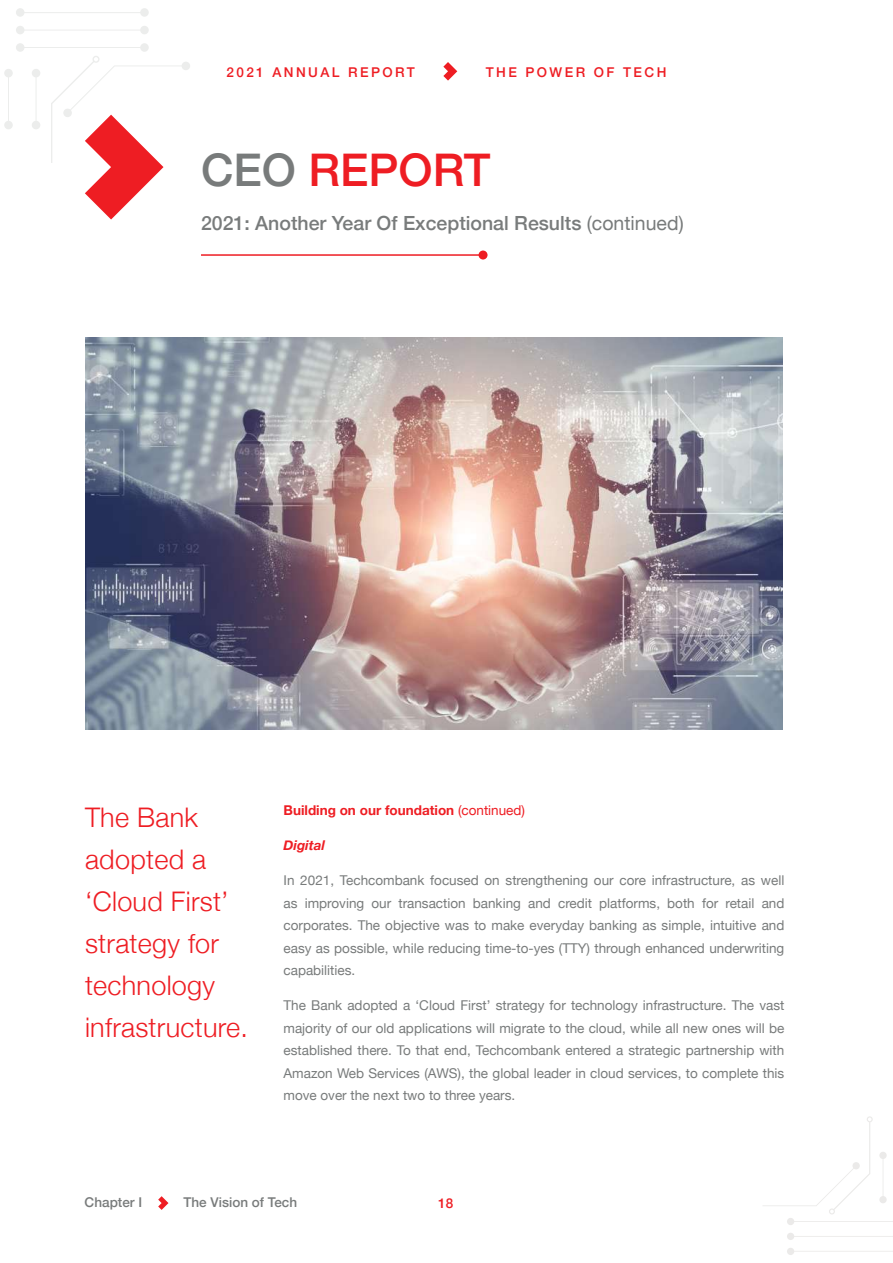
<style>
.page{position:relative;width:893px;height:1263px;background:#fff}
.page>*{position:absolute;margin:0;border:0;box-sizing:border-box;transform-origin:0 0}
.t1{font:500 45px "Helvetica Neue";color:#ee1d23}
.t2{font:300 27px/42px "Helvetica Neue";letter-spacing:.01em;color:#ee1d23}
.t3{font:500 19.5px "Helvetica Neue";color:#787b7b}
.t4{font:13.5px/22.5px "Helvetica Neue";color:#787b7b;text-align:justify}
.t5{font:700 13.5px "Helvetica Neue";color:#ee1d23}
.t6{font:500 13.5px "Helvetica Neue";letter-spacing:.18em;color:#ee1d23}
.t7{font:500 13.5px "Helvetica Neue";color:#787b7b}
.t8{font:italic 700 13.5px "Helvetica Neue";color:#ee1d23}
.s1{color:#787b7b}
.s2{font-weight:400}
</style>
<div class="page">
<svg style="left:443px;top:62px;width:14px;height:19px"></svg>
<svg style="left:16px;top:8px;width:133px;height:9px"></svg>
<svg style="left:16px;top:26px;width:133px;height:8px"></svg>
<svg style="left:787px;top:1248px;width:106px;height:7px"></svg>
<svg style="left:787px;top:1233px;width:106px;height:7px"></svg>
<svg style="left:763px;top:1116px;width:130px;height:109px"></svg>
<svg style="left:158px;top:1196px;width:10px;height:14px"></svg>
<img style="left:85px;top:338px;width:698px;height:391px">
<hr style="left:201px;top:254px;width:282px;height:2px;background:#ee1d23">
<svg style="left:478px;top:250px;width:10px;height:10px"></svg>
<svg style="left:4px;top:43px;width:186px;height:177px"></svg>
<p class="t6" style="left:226px;top:64px;width:190px">2021 ANNUAL REPORT</p>
<p class="t6" style="left:486px;top:64px;width:182px">THE POWER OF TECH</p>
<h1 class="t1" style="left:201px;top:142px;width:291px"><span class="s1">CEO</span> REPORT</h1>
<h3 class="t3" style="left:201px;top:211px;width:484px">2021: Another Year Of Exceptional Results <span class="s2">(continued)</span></h3>
<h2 class="t2" style="left:85px;top:796px;width:164px">The Bank adopted a ‘Cloud First’ strategy for technology infrastructure.</h2>
<p class="t5" style="left:284px;top:801px;width:243px">Building on our foundation <span class="s2">(continued)</span></p>
<p class="t8" style="left:284px;top:836px;width:43px">Digital</p>
<p class="t4" style="left:284px;top:869px;width:502px">In 2021, Techcombank focused on strengthening our core infrastructure, as well as improving our transaction banking and credit platforms, both for retail and corporates. The objective was to make everyday banking as simple, intuitive and easy as possible, while reducing time-to-yes (TTY) through enhanced underwriting capabilities.</p>
<p class="t4" style="left:284px;top:994px;width:502px">The Bank adopted a ‘Cloud First’ strategy for technology infrastructure. The vast majority of our old applications will migrate to the cloud, while all new ones will be established there. To that end, Techcombank entered a strategic partnership with Amazon Web Services (AWS), the global leader in cloud services, to complete this move over the next two to three years.</p>
<p class="t7" style="left:85px;top:1193px;width:59px">Chapter I</p>
<p class="t7" style="left:183px;top:1193px;width:115px">The Vision of Tech</p>
<p class="t6" style="left:438px;top:1194px;width:17px">18</p>
</div>
